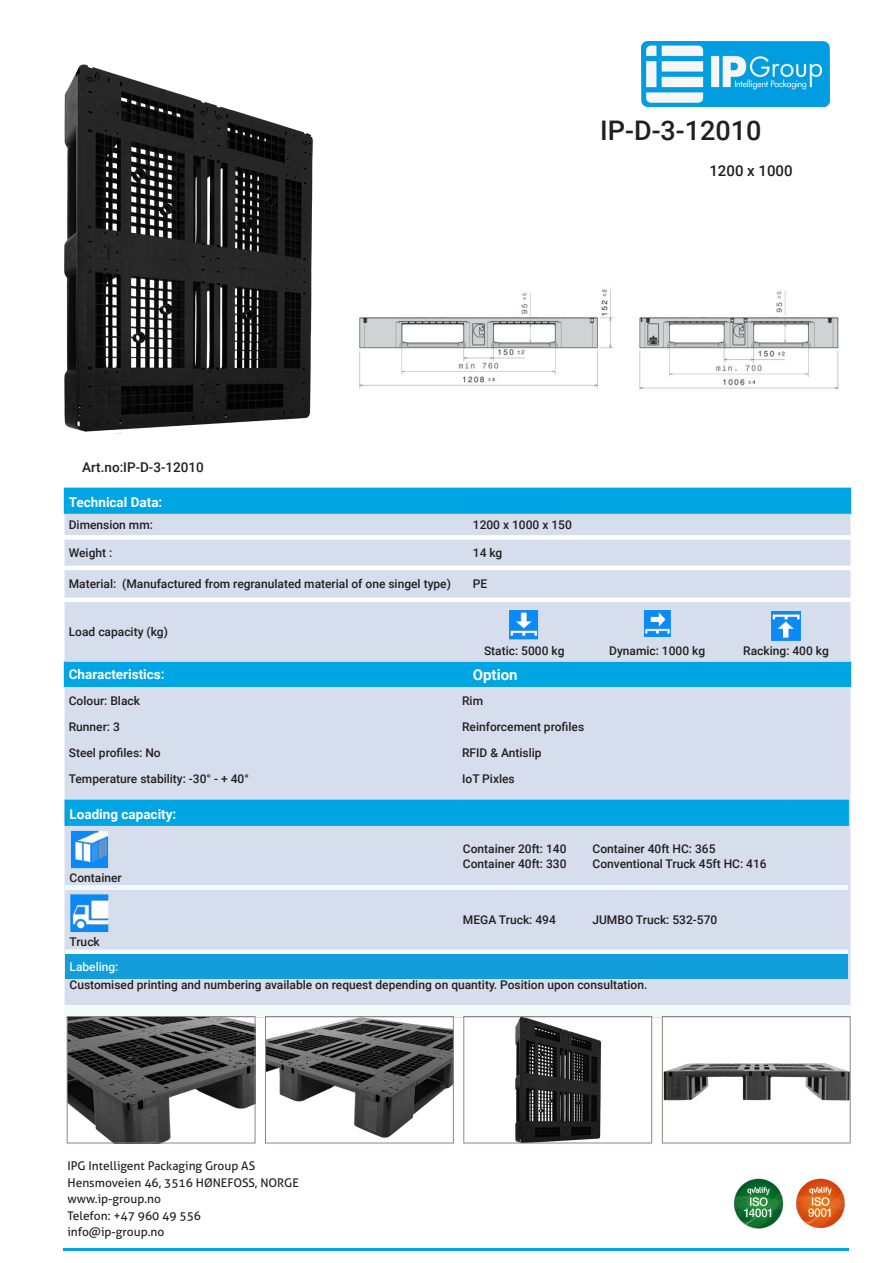
<style>
.page{position:relative;width:893px;height:1263px;background:#fff}
.page>*{position:absolute;margin:0;border:0;box-sizing:border-box;transform-origin:0 0}
.t1{font:500 27px "Roboto";color:#231f20}
.t2{font:500 15px "Roboto";color:#231f20}
.t3{font:700 15px "Roboto";color:#fff}
.t4{font:700 13.5px "Roboto";color:#fff}
.t5{font:500 13.5px "Roboto";color:#231f20}
.t6{font:500 12px "Roboto";color:#231f20}
.t7{font:12px "Aller";color:#231f20}
.t8{font:500 12px "Roboto";color:#f3fafb}
</style>
<div class="page">
<hr style="left:64px;top:1248px;width:785px;height:3px;background:#00a6e4">
<img style="left:734px;top:1178px;width:111px;height:51px">
<div style="left:65px;top:662px;width:785px;height:25px;background:#00a6e4"></div>
<div style="left:65px;top:602px;width:785px;height:60px;background:#d6ddec"></div>
<hr style="left:64px;top:488px;width:405px;height:1px;background:#00a6e4">
<hr style="left:469px;top:488px;width:124px;height:1px;background:#00a6e4">
<hr style="left:593px;top:488px;width:141px;height:1px;background:#00a6e4">
<hr style="left:734px;top:488px;width:117px;height:1px;background:#00a6e4">
<svg style="left:64px;top:489px;width:787px;height:109px;background:#a8d3eb"></svg>
<svg style="left:64px;top:662px;width:1px;height:25px"></svg>
<svg style="left:850px;top:662px;width:1px;height:25px"></svg>
<img style="left:508px;top:608px;width:33px;height:32px">
<img style="left:640px;top:608px;width:34px;height:31px">
<img style="left:769px;top:608px;width:34px;height:32px">
<div style="left:65px;top:687px;width:785px;height:331px;background:#d6ddec"></div>
<div style="left:65px;top:826px;width:783px;height:59px;background:#d6ddec"></div>
<div style="left:65px;top:885px;width:783px;height:5px;background:#f0f9fb"></div>
<svg style="left:65px;top:890px;width:783px;height:64px;background:#d8dfed"></svg>
<div style="left:65px;top:954px;width:783px;height:25px;background:#119eda"></div>
<div style="left:65px;top:979px;width:783px;height:30px;background:#d6ddec"></div>
<div style="left:65px;top:800px;width:782px;height:26px;background:#00a6e4"></div>
<hr style="left:459px;top:800px;width:129px;height:1px;background:#00a6e4">
<hr style="left:588px;top:800px;width:202px;height:1px;background:#00a6e4">
<hr style="left:790px;top:800px;width:59px;height:1px;background:#00a6e4">
<hr style="left:847px;top:801px;width:2px;height:25px;background:#00a6e4">
<img style="left:70px;top:829px;width:39px;height:41px">
<img style="left:70px;top:893px;width:39px;height:41px">
<img style="left:641px;top:41px;width:188px;height:66px">
<img style="left:64px;top:64px;width:249px;height:370px">
<img style="left:359px;top:289px;width:480px;height:101px">
<div style="left:64px;top:1005px;width:786px;height:11px;background:#f3fafb"></div>
<img style="left:69px;top:1018px;width:184px;height:123px">
<div style="left:67px;top:1016px;width:188px;height:127px;border:1px solid #918381"></div>
<img style="left:267px;top:1018px;width:185px;height:120px">
<div style="left:265px;top:1016px;width:189px;height:127px;border:1px solid #918381"></div>
<img style="left:515px;top:1018px;width:87px;height:123px">
<div style="left:463px;top:1016px;width:189px;height:127px;border:1px solid #918381"></div>
<img style="left:664px;top:1063px;width:185px;height:38px">
<div style="left:662px;top:1016px;width:189px;height:127px;border:1px solid #918381"></div>
<p class="t5" style="left:82px;top:457px;width:123px">Art.no:IP-D-3-12010</p>
<p class="t1" style="left:600px;top:111px;width:163px">IP-D-3-12010</p>
<p class="t2" style="left:709px;top:160px;width:85px">1200 x 1000</p>
<p class="t4" style="left:69px;top:492px;width:95px">Technical Data:</p>
<p class="t6" style="left:69px;top:516px;width:86px">Dimension mm:</p>
<p class="t6" style="left:473px;top:516px;width:100px">1200 x 1000 x 150</p>
<p class="t6" style="left:69px;top:544px;width:45px">Weight :</p>
<p class="t6" style="left:473px;top:544px;width:31px">14 kg</p>
<p class="t6" style="left:69px;top:576px;width:384px">Material: (Manufactured from regranulated material of one singel type)</p>
<p class="t6" style="left:473px;top:576px;width:16px">PE</p>
<p class="t6" style="left:69px;top:624px;width:101px">Load capacity (kg)</p>
<p class="t6" style="left:484px;top:642px;width:82px">Static: 5000 kg</p>
<p class="t6" style="left:609px;top:642px;width:98px">Dynamic: 1000 kg</p>
<p class="t6" style="left:743px;top:642px;width:87px">Racking: 400 kg</p>
<p class="t4" style="left:69px;top:665px;width:97px">Characteristics:</p>
<p class="t3" style="left:473px;top:664px;width:46px">Option</p>
<p class="t6" style="left:69px;top:692px;width:73px">Colour: Black</p>
<p class="t6" style="left:462px;top:692px;width:22px">Rim</p>
<p class="t6" style="left:69px;top:718px;width:53px">Runner: 3</p>
<p class="t6" style="left:462px;top:718px;width:124px">Reinforcement profiles</p>
<p class="t6" style="left:69px;top:744px;width:93px">Steel profiles: No</p>
<p class="t6" style="left:462px;top:744px;width:81px">RFID &amp; Antislip</p>
<p class="t6" style="left:69px;top:770px;width:182px">Temperature stability: -30° - + 40°</p>
<p class="t6" style="left:462px;top:770px;width:54px">IoT Pixles</p>
<p class="t4" style="left:70px;top:804px;width:108px">Loading capacity:</p>
<p class="t6" style="left:70px;top:869px;width:54px">Container</p>
<p class="t6" style="left:70px;top:933px;width:32px">Truck</p>
<p class="t6" style="left:463px;top:840px;width:105px">Container 20ft: 140</p>
<p class="t6" style="left:463px;top:855px;width:105px">Container 40ft: 330</p>
<p class="t6" style="left:592px;top:840px;width:125px">Container 40ft HC: 365</p>
<p class="t6" style="left:592px;top:855px;width:176px">Conventional Truck 45ft HC: 416</p>
<p class="t6" style="left:463px;top:911px;width:95px">MEGA Truck: 494</p>
<p class="t6" style="left:592px;top:911px;width:126px">JUMBO Truck: 532-570</p>
<p class="t8" style="left:70px;top:958px;width:50px">Labeling:</p>
<p class="t6" style="left:70px;top:976px;width:579px">Customised printing and numbering available on request depending on quantity. Position upon consultation.</p>
<p class="t7" style="left:67px;top:1159px;width:189px">IPG Intelligent Packaging Group AS</p>
<p class="t7" style="left:67px;top:1175px;width:233px">Hensmoveien 46, 3516 HØNEFOSS, NORGE</p>
<p class="t7" style="left:67px;top:1192px;width:95px">www.ip-group.no</p>
<p class="t7" style="left:67px;top:1208px;width:135px">Telefon: +47 960 49 556</p>
<p class="t7" style="left:67px;top:1225px;width:99px">info@ip-group.no</p>
</div>
